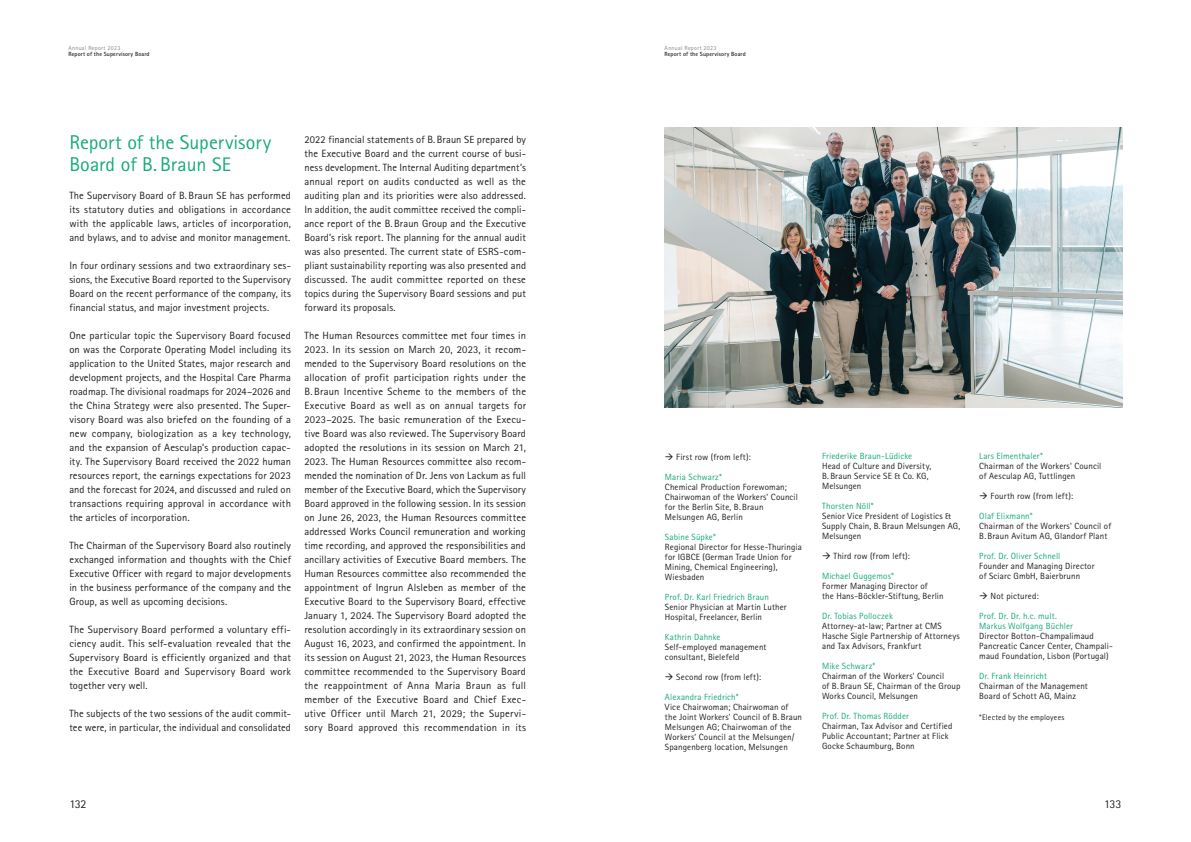
<style>
.page{position:relative;width:1191px;height:842px;background:#fff}
.page>*{position:absolute;margin:0;border:0;box-sizing:border-box;transform-origin:0 0}
.t1{font:20px/22.5px "Rotis Sans Serif Pro";color:#19aa79}
.t2{font:12px "Rotis Sans Serif Pro";letter-spacing:-.04em;color:#231f20}
.t3{font:10.5px/14px "Rotis Sans Serif Pro";letter-spacing:.01em;color:#231f20;text-align:justify}
.t4{font:9px/10px "Rotis Sans Serif Pro";letter-spacing:.015em;color:#231f20}
.t5{font:9px/10px "Rotis Sans Serif Pro";letter-spacing:.015em;color:#19aa79}
.t6{font:8px "Rotis Sans Serif Pro";letter-spacing:.02em;color:#231f20}
.t7{font:700 6px "Rotis Sans Serif Pro";letter-spacing:.02em;color:#231f20}
.t8{font:6px "Rotis Sans Serif Pro";letter-spacing:.05em;color:#868686}
.s1{font-size:19.6px}
.s2{font-size:10.3px}
</style>
<div class="page">
<img style="left:664px;top:128px;width:459px;height:279px">
<p class="t8" style="left:68px;top:44px;width:53px">Annual Report 2023</p>
<p class="t8" style="left:664px;top:44px;width:53px">Annual Report 2023</p>
<p class="t7" style="left:68px;top:50px;width:83px">Report of the Supervisory Board</p>
<p class="t7" style="left:664px;top:50px;width:83px">Report of the Supervisory Board</p>
<h1 class="t1" style="left:69px;top:131px;width:203px">Report of the Supervisory<br>Board of B. Braun <span class="s1">SE</span></h1>
<p class="t3" style="left:69px;top:189px;width:223px">The Supervisory Board of B. Braun <span class="s2">SE</span> has performed its statutory duties and obligations in accordance with the applicable laws, articles of incorporation, and bylaws, and to advise and monitor management.</p>
<p class="t3" style="left:69px;top:259px;width:223px">In four ordinary sessions and two extraordinary ses&shy;sions, the Executive Board reported to the Supervisory Board on the recent performance of the company, its financial status, and major investment projects.</p>
<p class="t3" style="left:69px;top:329px;width:223px">One particular topic the Supervisory Board focused on was the Corporate Operating Model including its application to the United States, major research and development projects, and the Hospital Care Pharma roadmap. The divisional roadmaps for 2024–2026 and the China Strategy were also presented. The Super&shy;visory Board was also briefed on the founding of a new company, biologization as a key technology, and the expansion of Aesculap’s production capac&shy;ity. The Supervisory Board received the 2022 human resources report, the earnings expectations for 2023 and the forecast for 2024, and discussed and ruled on transactions requiring approval in accordance with the articles of incorporation.</p>
<p class="t3" style="left:69px;top:539px;width:223px">The Chairman of the Supervisory Board also routinely exchanged information and thoughts with the Chief Executive Officer with regard to major developments in the business performance of the company and the Group, as well as upcoming decisions.</p>
<p class="t3" style="left:69px;top:623px;width:223px">The Supervisory Board performed a voluntary effi&shy;ciency audit. This self-evaluation revealed that the Supervisory Board is efficiently organized and that the Executive Board and Supervisory Board work together very well.</p>
<p class="t3" style="left:69px;top:707px;width:223px">The subjects of the two sessions of the audit commit&shy;tee were, in particular, the individual and consolidated</p>
<p class="t3" style="left:304px;top:133px;width:223px">2022 financial statements of B. Braun <span class="s2">SE</span> prepared by the Executive Board and the current course of busi&shy;ness development. The Internal Auditing department’s annual report on audits conducted as well as the auditing plan and its priorities were also addressed.<br>In addition, the audit committee received the compli&shy;ance report of the B. Braun Group and the Executive Board’s risk report. The planning for the annual audit was also presented. The current state of <span class="s2">ESRS-</span>com&shy;pliant sustainability reporting was also presented and discussed. The audit committee reported on these topics during the Supervisory Board sessions and put forward its proposals.</p>
<p class="t3" style="left:304px;top:329px;width:223px">The Human Resources committee met four times in 2023. In its session on March 20, 2023, it recom&shy;mended to the Supervisory Board resolutions on the allocation of profit participation rights under the B. Braun Incentive Scheme to the members of the Executive Board as well as on annual targets for 2023–2025. The basic remuneration of the Execu&shy;tive Board was also reviewed. The Supervisory Board adopted the resolutions in its session on March 21, 2023. The Human Resources committee also recom&shy;mended the nomination of Dr. Jens von Lackum as full member of the Executive Board, which the Supervisory Board approved in the following session. In its session on June 26, 2023, the Human Resources committee addressed Works Council remuneration and working time recording, and approved the responsibilities and ancillary activities of Executive Board members. The Human Resources committee also recommended the appointment of Ingrun Alsleben as member of the Executive Board to the Supervisory Board, effective January 1, 2024. The Supervisory Board adopted the resolution accordingly in its extraordinary session on August 16, 2023, and confirmed the appointment. In its session on August 21, 2023, the Human Resources committee recommended to the Supervisory Board the reappointment of Anna Maria Braun as full member of the Executive Board and Chief Exec&shy;utive Officer until March 21, 2029; the Supervi&shy;sory Board approved this recommendation in its</p>
<p class="t4" style="left:665px;top:452px;width:87px">→ First row (from left):</p>
<p class="t5" style="left:665px;top:472px;width:58px">Maria Schwarz*</p>
<p class="t4" style="left:665px;top:482px;width:134px">Chemical Production Forewoman;<br>Chairwoman of the Workers' Council for the Berlin Site, B. Braun<br>Melsungen AG, Berlin</p>
<p class="t5" style="left:665px;top:532px;width:52px">Sabine Süpke*</p>
<p class="t4" style="left:665px;top:542px;width:138px">Regional Director for Hesse-Thuringia for IGBCE (German Trade Union for<br>Mining, Chemical Engineering),<br>Wiesbaden</p>
<p class="t5" style="left:665px;top:592px;width:105px">Prof. Dr. Karl Friedrich Braun</p>
<p class="t4" style="left:665px;top:602px;width:123px">Senior Physician at Martin Luther<br>Hospital, Freelancer, Berlin</p>
<p class="t5" style="left:665px;top:632px;width:57px">Kathrin Dahnke</p>
<p class="t4" style="left:665px;top:642px;width:103px">Self-employed management consultant, Bielefeld</p>
<p class="t4" style="left:665px;top:672px;width:98px">→ Second row (from left):</p>
<p class="t5" style="left:665px;top:692px;width:75px">Alexandra Friedrich*</p>
<p class="t4" style="left:665px;top:702px;width:139px">Vice Chairwoman; Chairwoman of the Joint Workers' Council of B. Braun Melsungen AG; Chairwoman of the Workers’ Council at the Melsungen/ Spangenberg location, Melsungen</p>
<p class="t5" style="left:822px;top:451px;width:92px">Friederike Braun-Lüdicke</p>
<p class="t4" style="left:822px;top:461px;width:111px">Head of Culture and Diversity,<br>B. Braun Service SE &amp; Co. KG,<br>Melsungen</p>
<p class="t5" style="left:822px;top:501px;width:53px">Thorsten Nöll*</p>
<p class="t4" style="left:822px;top:511px;width:140px">Senior Vice President of Logistics &amp;<br>Supply Chain, B. Braun Melsungen AG,<br>Melsungen</p>
<p class="t4" style="left:822px;top:551px;width:89px">→ Third row (from left):</p>
<p class="t5" style="left:822px;top:571px;width:73px">Michael Guggemos*</p>
<p class="t4" style="left:822px;top:581px;width:123px">Former Managing Director of<br>the Hans-Böckler-Stiftung, Berlin</p>
<p class="t5" style="left:822px;top:611px;width:72px">Dr. Tobias Polloczek</p>
<p class="t4" style="left:822px;top:621px;width:139px">Attorney-at-law; Partner at CMS<br>Hasche Sigle Partnership of Attorneys and Tax Advisors, Frankfurt</p>
<p class="t5" style="left:822px;top:661px;width:55px">Mike Schwarz*</p>
<p class="t4" style="left:822px;top:671px;width:140px">Chairman of the Workers' Council<br>of B. Braun SE, Chairman of the Group<br>Works Council, Melsungen</p>
<p class="t5" style="left:822px;top:711px;width:88px">Prof. Dr. Thomas Rödder</p>
<p class="t4" style="left:822px;top:721px;width:132px">Chairman, Tax Advisor and Certified<br>Public Accountant; Partner at Flick<br>Gocke Schaumburg, Bonn</p>
<p class="t5" style="left:979px;top:451px;width:65px">Lars Elmenthaler*</p>
<p class="t4" style="left:979px;top:461px;width:124px">Chairman of the Workers' Council of Aesculap AG, Tuttlingen</p>
<p class="t4" style="left:979px;top:491px;width:95px">→ Fourth row (from left):</p>
<p class="t5" style="left:979px;top:511px;width:55px">Olaf Elixmann*</p>
<p class="t4" style="left:979px;top:521px;width:133px">Chairman of the Workers' Council of<br>B. Braun Avitum AG, Glandorf Plant</p>
<p class="t5" style="left:979px;top:551px;width:83px">Prof. Dr. Oliver Schnell</p>
<p class="t4" style="left:979px;top:561px;width:117px">Founder and Managing Director of Sciarc GmbH, Baierbrunn</p>
<p class="t4" style="left:979px;top:591px;width:61px">→ Not pictured:</p>
<p class="t5" style="left:979px;top:611px;width:95px">Prof. Dr. Dr. h.c. mult.<br>Markus Wolfgang Büchler</p>
<p class="t4" style="left:979px;top:631px;width:135px">Director Botton-Champalimaud<br>Pancreatic Cancer Center, Champali&shy;maud Foundation, Lisbon (Portugal)</p>
<p class="t5" style="left:979px;top:671px;width:69px">Dr. Frank Heinricht</p>
<p class="t4" style="left:979px;top:681px;width:110px">Chairman of the Management<br>Board of Schott AG, Mainz</p>
<p class="t6" style="left:979px;top:712px;width:87px">*Elected by the employees</p>
<p class="t2" style="left:69px;top:797px;width:19px">132</p>
<p class="t2" style="left:1104px;top:797px;width:19px">133</p>
</div>
